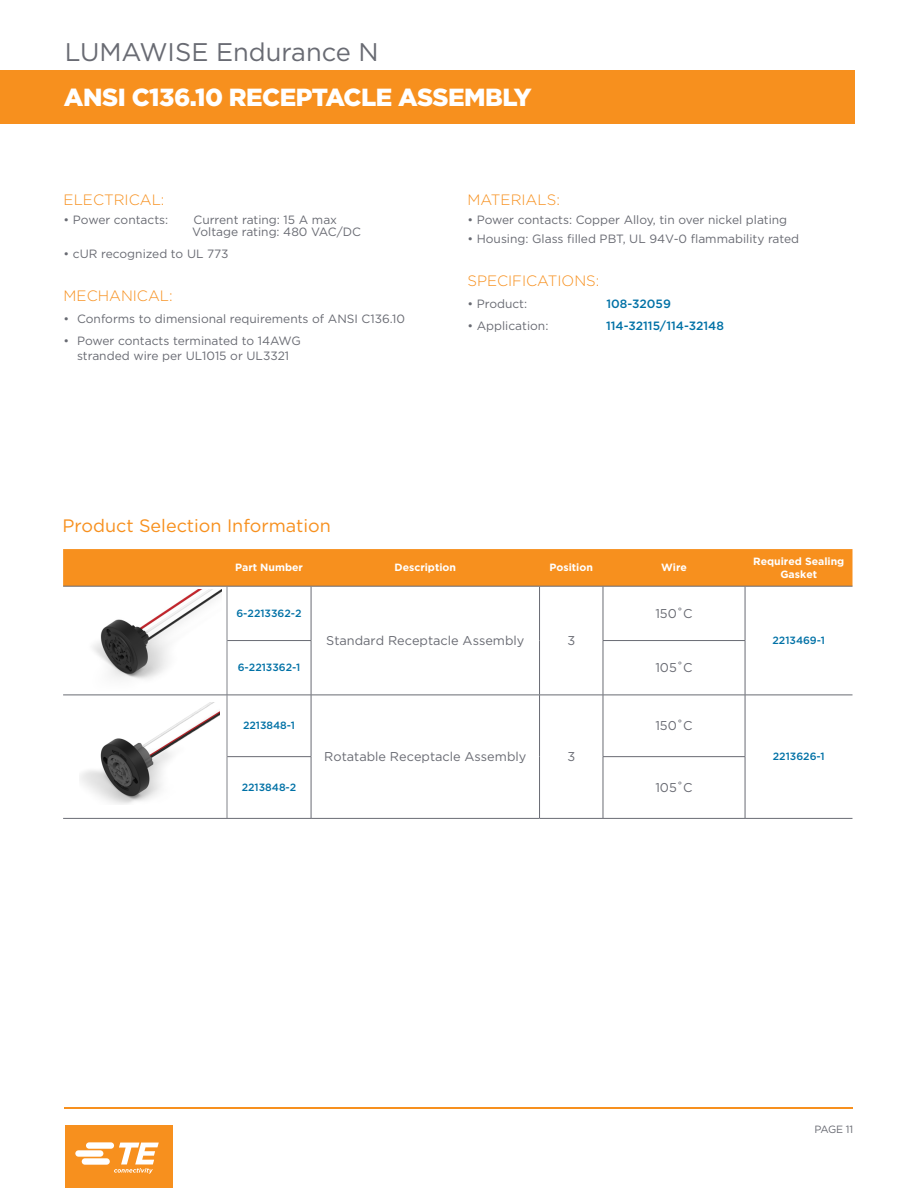
<style>
.page{position:relative;width:918px;height:1188px;background:#fff}
.page>*{position:absolute;margin:0;border:0;box-sizing:border-box;transform-origin:0 0}
.t1{font:25.5px "Gotham";color:#696b73}
.t2{font:900 24.75px "Gotham";letter-spacing:-.02em;color:#fff}
.t3{font:18px "Gotham";color:#f7901e}
.t4{font:300 15px "Gotham";color:#f7901e}
.t5{font:12.75px "Gotham";color:#696b73}
.t6{font:12px/12px "Gotham";color:#696b73}
.t7{font:500 12px "Gotham";color:#0071a6}
.t8{font:500 10.5px "Gotham";color:#0071a6}
.t9{font:700 10.5px/12.6px "Gotham";color:#fff;text-align:center}
.t10{font:10.5px "Gotham";letter-spacing:-.04em;color:#696b73}
.s1{font-weight:500}
</style>
<div class="page">
<hr style="left:65px;top:1107px;width:788px;height:1px;background:#f7901e">
<div style="left:65px;top:1125px;width:108px;height:62px;background:#f7901e"></div>
<hr style="left:65px;top:1187px;width:108px;height:1px;background:#f7901e">
<svg style="left:75px;top:1142px;width:84px;height:32px"></svg>
<div style="left:0;top:70px;width:854px;height:54px;background:#f7901e"></div>
<div style="left:63px;top:549px;width:790px;height:37px;background:#f7901e"></div>
<hr style="left:63px;top:586px;width:164px;height:1px;background:#696b73">
<hr style="left:227px;top:586px;width:84px;height:1px;background:#696b73">
<hr style="left:227px;top:587px;width:1px;height:54px;background:#81838a">
<hr style="left:311px;top:586px;width:229px;height:1px;background:#696b73">
<hr style="left:540px;top:586px;width:63px;height:1px;background:#696b73">
<hr style="left:311px;top:587px;width:1px;height:53px;background:#696b73">
<hr style="left:539px;top:587px;width:1px;height:54px;background:#696b73">
<hr style="left:539px;top:641px;width:1px;height:54px;background:#696b73">
<hr style="left:603px;top:586px;width:142px;height:1px;background:#696b73">
<hr style="left:603px;top:587px;width:1px;height:53px;background:#696b73">
<hr style="left:745px;top:586px;width:108px;height:1px;background:#696b73">
<hr style="left:745px;top:587px;width:1px;height:53px;background:#696b73">
<hr style="left:227px;top:640px;width:84px;height:1px;background:#696b73">
<hr style="left:311px;top:641px;width:1px;height:54px;background:#696b73">
<hr style="left:227px;top:641px;width:1px;height:54px;background:#81838a">
<hr style="left:603px;top:640px;width:142px;height:1px;background:#696b73">
<hr style="left:603px;top:641px;width:1px;height:54px;background:#696b73">
<hr style="left:745px;top:641px;width:1px;height:54px;background:#696b73">
<hr style="left:63px;top:695px;width:164px;height:1px;background:#696b73">
<hr style="left:63px;top:818px;width:164px;height:1px;background:#696b73">
<hr style="left:227px;top:695px;width:84px;height:1px;background:#696b73">
<hr style="left:227px;top:695px;width:1px;height:62px;background:#81838a">
<hr style="left:311px;top:695px;width:229px;height:1px;background:#696b73">
<hr style="left:311px;top:695px;width:1px;height:61px;background:#696b73">
<hr style="left:540px;top:695px;width:63px;height:1px;background:#696b73">
<hr style="left:539px;top:695px;width:1px;height:62px;background:#696b73">
<hr style="left:539px;top:757px;width:1px;height:61px;background:#696b73">
<hr style="left:311px;top:818px;width:229px;height:1px;background:#696b73">
<hr style="left:540px;top:818px;width:63px;height:1px;background:#696b73">
<hr style="left:603px;top:695px;width:142px;height:1px;background:#696b73">
<hr style="left:603px;top:695px;width:1px;height:61px;background:#696b73">
<hr style="left:745px;top:695px;width:108px;height:1px;background:#696b73">
<hr style="left:745px;top:695px;width:1px;height:61px;background:#696b73">
<hr style="left:745px;top:818px;width:108px;height:1px;background:#696b73">
<hr style="left:227px;top:756px;width:84px;height:1px;background:#696b73">
<hr style="left:311px;top:757px;width:1px;height:61px;background:#696b73">
<hr style="left:227px;top:757px;width:1px;height:61px;background:#81838a">
<hr style="left:227px;top:818px;width:84px;height:1px;background:#696b73">
<hr style="left:603px;top:756px;width:142px;height:1px;background:#696b73">
<hr style="left:603px;top:757px;width:1px;height:61px;background:#696b73">
<hr style="left:745px;top:757px;width:1px;height:61px;background:#696b73">
<hr style="left:603px;top:818px;width:142px;height:1px;background:#696b73">
<img style="left:80px;top:702px;width:140px;height:102px">
<img style="left:93px;top:589px;width:128px;height:90px">
<h1 class="t1" style="left:65px;top:36px;width:315px">LUMAWISE Endurance N</h1>
<h2 class="t2" style="left:64px;top:80px;width:469px">ANSI C136.10 RECEPTACLE ASSEMBLY</h2>
<p class="t4" style="left:64px;top:191px;width:102px">ELECTRICAL:</p>
<p class="t6" style="left:64px;top:214px;width:106px">• Power contacts:</p>
<p class="t6" style="left:192px;top:214px;width:170px">Current rating: 15 A max<br>Voltage rating: 480 VAC/DC</p>
<p class="t6" style="left:64px;top:247px;width:166px">• cUR recognized to UL 773</p>
<p class="t4" style="left:64px;top:287px;width:111px">MECHANICAL:</p>
<p class="t6" style="left:64px;top:313px;width:343px">• Conforms to dimensional requirements of ANSI C136.10</p>
<p class="t6" style="left:64px;top:333px;width:239px;line-height:15px;text-align:center">• Power contacts terminated to 14AWG stranded wire per UL1015 or UL3321</p>
<h3 class="t3" style="left:63px;top:514px;width:270px">Product Selection Information</h3>
<p class="t4" style="left:467px;top:191px;width:94px">MATERIALS:</p>
<p class="t6" style="left:467px;top:214px;width:321px">• Power contacts: Copper Alloy, tin over nickel plating</p>
<p class="t6" style="left:467px;top:232px;width:333px">• Housing: Glass filled PBT, UL 94V-0 flammability rated</p>
<p class="t4" style="left:467px;top:272px;width:133px">SPECIFICATIONS:</p>
<p class="t6" style="left:467px;top:298px;width:61px">• Product:</p>
<p class="t7" style="left:606px;top:296px;width:66px">108-32059</p>
<p class="t6" style="left:467px;top:319px;width:83px">• Application:</p>
<p class="t7" style="left:606px;top:318px;width:120px">114-32115/114-32148</p>
<p class="t9" style="left:235px;top:561px;width:69px">Part Number</p>
<p class="t9" style="left:395px;top:561px;width:63px">Description</p>
<p class="t9" style="left:550px;top:561px;width:45px">Position</p>
<p class="t9" style="left:661px;top:561px;width:27px">Wire</p>
<p class="t9" style="left:753px;top:555px;width:93px">Required Sealing<br>Gasket</p>
<p class="t8" style="left:236px;top:606px;width:67px">6-2213362-2</p>
<p class="t5" style="left:326px;top:632px;width:200px">Standard Receptacle Assembly</p>
<p class="t5" style="left:567px;top:632px;width:9px">3</p>
<p class="t5" style="left:655px;top:605px;width:39px">150<span class="s1">˚</span>C</p>
<p class="t8" style="left:773px;top:634px;width:54px">2213469-1</p>
<p class="t8" style="left:238px;top:661px;width:64px">6-2213362-1</p>
<p class="t5" style="left:655px;top:660px;width:39px">105<span class="s1">˚</span>C</p>
<p class="t8" style="left:243px;top:719px;width:54px">2213848-1</p>
<p class="t5" style="left:324px;top:748px;width:204px">Rotatable Receptacle Assembly</p>
<p class="t5" style="left:567px;top:748px;width:9px">3</p>
<p class="t5" style="left:655px;top:718px;width:39px">150<span class="s1">˚</span>C</p>
<p class="t8" style="left:242px;top:781px;width:56px">2213848-2</p>
<p class="t5" style="left:655px;top:779px;width:39px">105<span class="s1">˚</span>C</p>
<p class="t8" style="left:773px;top:750px;width:53px">2213626-1</p>
<p class="t10" style="left:814px;top:1123px;width:40px">PAGE 11</p>
</div>
